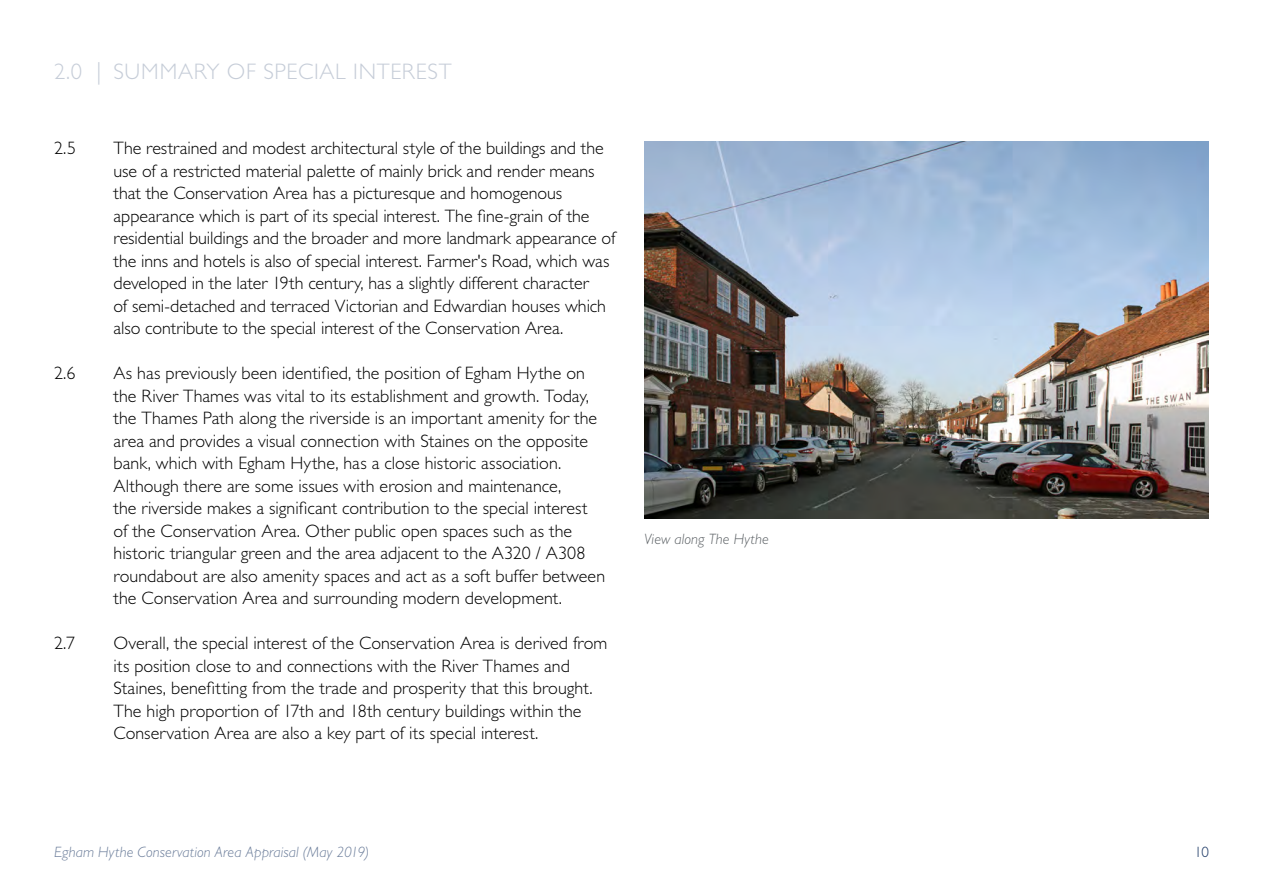
<style>
.page{position:relative;width:1263px;height:893px;background:#fff}
.page>*{position:absolute;margin:0;border:0;box-sizing:border-box;transform-origin:0 0}
.t1{font:300 22.5px "Gill Sans Std";letter-spacing:.03em;color:#c6cdd8}
.t2{font:300 18px/22.5px "Gill Sans Std";color:#000}
.t3{font:italic 300 15px "Gill Sans Std";letter-spacing:.01em;color:#6b7d9a}
.t4{font:italic 300 15px "Gill Sans Std";letter-spacing:.005em;color:#5b6064}
.t5{font:300 15px "Gill Sans Std";color:#1b3764}
</style>
<div class="page">
<img style="left:644px;top:142px;width:565px;height:377px">
<p class="t1" style="left:54px;top:59px;width:399px">2.0 | SUMMARY OF SPECIAL INTEREST</p>
<p class="t2" style="left:54px;top:137px;width:24px">2.5</p>
<p class="t2" style="left:114px;top:137px;width:503px">The restrained and modest architectural style of the buildings and the use of a restricted material palette of mainly brick and render means that the Conservation Area has a picturesque and homogenous appearance which is part of its special interest. The fine-grain of the residential buildings and the broader and more landmark appearance of the inns and hotels is also of special interest. Farmer's Road, which was developed in the later 19th century, has a slightly different character<br>of semi-detached and terraced Victorian and Edwardian houses which also contribute to the special interest of the Conservation Area.</p>
<p class="t2" style="left:54px;top:362px;width:23px">2.6</p>
<p class="t2" style="left:114px;top:362px;width:493px">As has previously been identified, the position of Egham Hythe on the River Thames was vital to its establishment and growth. Today, the Thames Path along the riverside is an important amenity for the area and provides a visual connection with Staines on the opposite bank, which with Egham Hythe, has a close historic association.<br>Although there are some issues with erosion and maintenance,<br>the riverside makes a significant contribution to the special interest of the Conservation Area. Other public open spaces such as the historic triangular green and the area adjacent to the A320 / A308 roundabout are also amenity spaces and act as a soft buffer between the Conservation Area and surrounding modern development.</p>
<p class="t2" style="left:54px;top:632px;width:23px">2.7</p>
<p class="t2" style="left:114px;top:632px;width:495px">Overall, the special interest of the Conservation Area is derived from its position close to and connections with the River Thames and Staines, benefitting from the trade and prosperity that this brought.<br>The high proportion of 17th and 18th century buildings within the Conservation Area are also a key part of its special interest.</p>
<p class="t4" style="left:644px;top:531px;width:126px">View along The Hythe</p>
<p class="t3" style="left:54px;top:844px;width:317px">Egham Hythe Conservation Area Appraisal (May 2019)</p>
<p class="t5" style="left:1194px;top:844px;width:16px">10</p>
</div>
